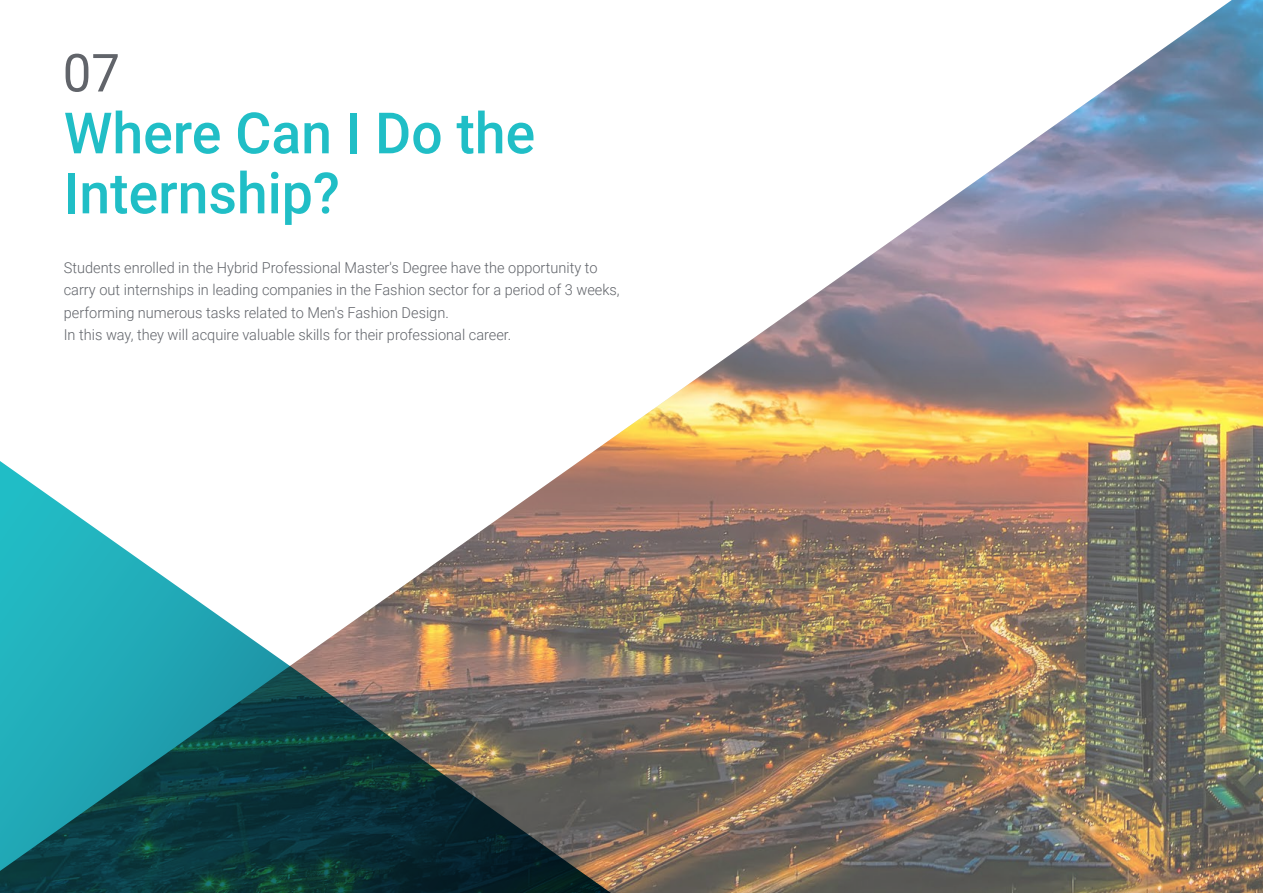
<style>
.page{position:relative;width:1263px;height:893px;background:#fff}
.page>*{position:absolute;margin:0;border:0;box-sizing:border-box;transform-origin:0 0}
.t1{font:500 57px/60px "Roboto";color:#20bec6}
.t2{font:52.5px "Roboto";color:#61646a}
.t3{font:300 15px/22.5px "Roboto";color:#61646a}
</style>
<div class="page">
<img style="left:601px;top:0;width:662px;height:893px">
<svg style="left:0;top:446px;width:641px;height:447px"></svg>
<h2 class="t2" style="left:63px;top:36px;width:59px">07</h2>
<h1 class="t1" style="left:64px;top:101px;width:473px">Where Can I Do the<br>Internship?</h1>
<p class="t3" style="left:64px;top:255px;width:557px">Students enrolled in the Hybrid Professional Master's Degree have the opportunity to carry out internships in leading companies in the Fashion sector for a period of 3 weeks, performing numerous tasks related to Men's Fashion Design.<br>In this way, they will acquire valuable skills for their professional career.</p>
</div>
